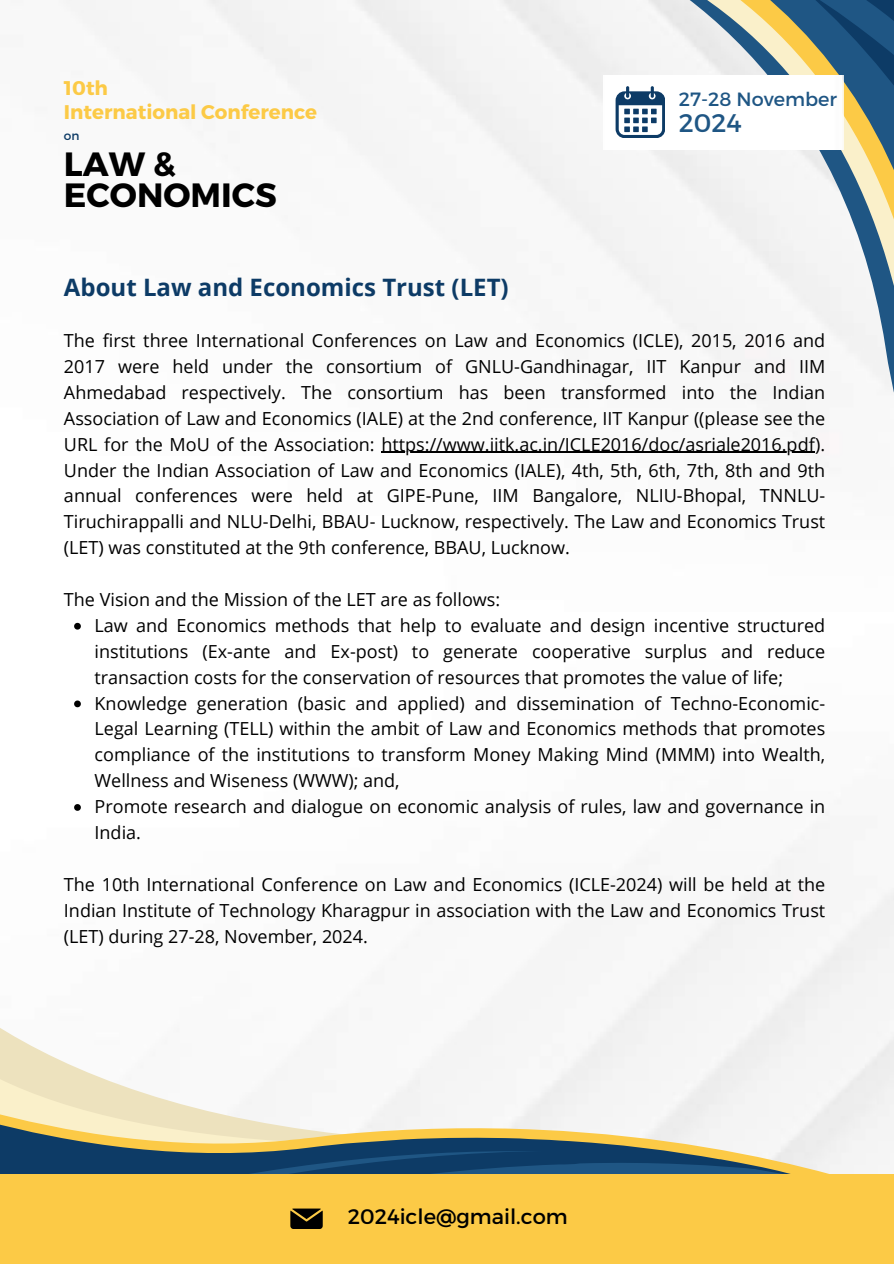
<style>
.page{position:relative;width:894px;height:1264px;background:#fff}
.page>*{position:absolute;margin:0;border:0;box-sizing:border-box;transform-origin:0 0}
.t1{font:700 33.6px/31.2px "Montserrat";color:#000}
.t2{font:25.5px "Montserrat";color:#1f5684}
.t3{font:700 24px "Open Sans";color:#0d3b66}
.t4{font:21px "Montserrat";color:#000}
.t5{font:700 19.8px/23.7px "Montserrat";color:#fcca46}
.t6{font:19.2px "Montserrat";color:#1f5684}
.t7{font:18px/25.8px "Open Sans";color:#000;text-align:justify}
.t8{font:12.15px "Montserrat";color:#0d3b66}
</style>
<div class="page">
<img style="left:66px;top:0;width:827px;height:1108px">
<svg style="left:569px;top:509px;width:324px;height:115px"></svg>
<svg style="left:568px;top:0;width:325px;height:509px"></svg>
<svg style="left:692px;top:0;width:201px;height:342px"></svg>
<svg style="left:0;top:1012px;width:581px;height:96px"></svg>
<svg style="left:0;top:1066px;width:560px;height:42px;fill:#f6f6f6"></svg>
<svg style="left:0;top:1108px;width:893px;height:66px"></svg>
<div style="left:0;top:1174px;width:893px;height:89px;background:#fcca46"></div>
<hr style="left:381px;top:452px;width:434px;height:1px;background:#000">
<svg style="left:74px;top:623px;width:7px;height:6px"></svg>
<svg style="left:74px;top:700px;width:7px;height:7px"></svg>
<svg style="left:74px;top:804px;width:7px;height:6px"></svg>
<svg style="left:105px;top:1147px;width:788px;height:81px"></svg>
<img style="left:603px;top:76px;width:240px;height:73px">
<svg style="left:615px;top:86px;width:49px;height:52px"></svg>
<p class="t5" style="left:64px;top:76px;width:254px">10th<br>International Conference</p>
<p class="t8" style="left:64px;top:128px;width:17px">on</p>
<h1 class="t1" style="left:64px;top:146px;width:214px">LAW &amp;<br>ECONOMICS</h1>
<p class="t6" style="left:678px;top:86px;width:159px">27-28 November</p>
<h2 class="t2" style="left:678px;top:106px;width:64px">2024</h2>
<h3 class="t3" style="left:64px;top:270px;width:446px">About Law and Economics Trust (LET)</h3>
<p class="t7" style="left:64px;top:327px;width:762px">The first three International Conferences on Law and Economics (ICLE), 2015, 2016 and 2017 were held under the consortium of GNLU-Gandhinagar, IIT Kanpur and IIM Ahmedabad respectively. The consortium has been transformed into the Indian Association of Law and Economics (IALE) at the 2nd conference, IIT Kanpur ((please see the URL for the MoU of the Association: https://www.iitk.ac.in/ICLE2016/doc/asriale2016.pdf).<br>Under the Indian Association of Law and Economics (IALE), 4th, 5th, 6th, 7th, 8th and 9th annual conferences were held at GIPE-Pune, IIM Bangalore, NLIU-Bhopal, TNNLU-Tiruchirappalli and NLU-Delhi, BBAU- Lucknow, respectively. The Law and Economics Trust (LET) was constituted at the 9th conference, BBAU, Lucknow.</p>
<p class="t7" style="left:95px;top:586px;width:732px;text-align:left;text-indent:-31px">The Vision and the Mission of the LET are as follows:<br>Law and Economics methods that help to evaluate and design incentive structured institutions (Ex-ante and Ex-post) to generate cooperative surplus and reduce transaction costs for the conservation of resources that promotes the value of life; Knowledge generation (basic and applied) and dissemination of Techno-Economic-Legal Learning (TELL) within the ambit of Law and Economics methods that promotes compliance of the institutions to transform Money Making Mind (MMM) into Wealth, Wellness and Wiseness (WWW); and,<br>Promote research and dialogue on economic analysis of rules, law and governance in India.</p>
<p class="t7" style="left:64px;top:870px;width:762px">The 10th International Conference on Law and Economics (ICLE-2024) will be held at the Indian Institute of Technology Kharagpur in association with the Law and Economics Trust (LET) during 27-28, November, 2024.</p>
<p class="t4" style="left:348px;top:1203px;width:221px">2024icle@gmail.com</p>
</div>
